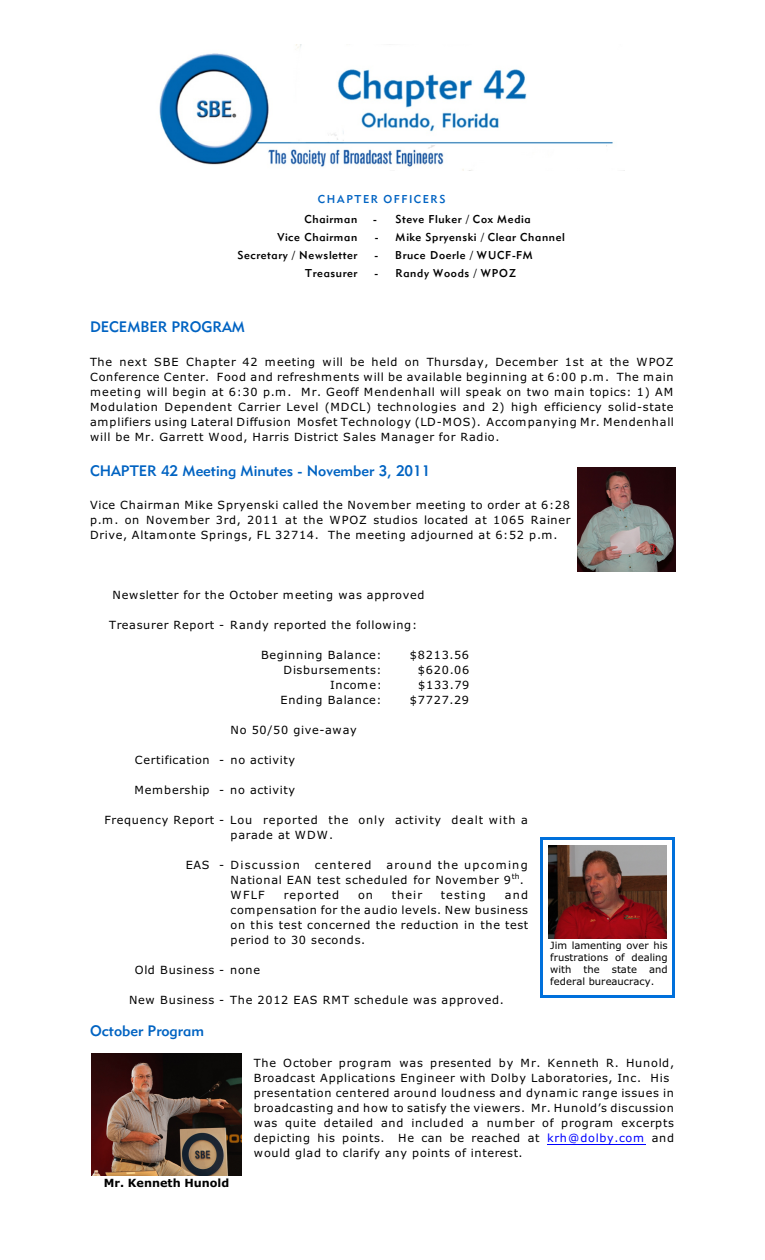
<style>
.page{position:relative;width:765px;height:1260px;background:#fff}
.page>*{position:absolute;margin:0;border:0;box-sizing:border-box;transform-origin:0 0}
.t1{font:15px "Geometric 415 BT Medium A";color:#0063c2}
.t2{font:11.25px/15px "Verdana";letter-spacing:.06em;color:#000;text-align:justify}
.t3{font:11.25px "Geometric 415 BT Medium A";letter-spacing:.06em;color:#000}
.t4{font:11.25px "Verdana";letter-spacing:.09em;color:#000}
.t5{font:700 11.25px "Verdana";color:#000}
.t6{font:11.25px "Geometric 415 BT Medium A";letter-spacing:.15em;color:#0063c2}
.t7{font:11.25px "Verdana";letter-spacing:.095em;color:#000}
.t8{font:11.25px "Verdana";letter-spacing:.085em;color:#000}
.t9{font:10px/12px "Verdana";color:#000;text-align:justify}
.t10{font:7.5px "Verdana";color:#000}
.s1{color:#00f}
</style>
<div class="page">
<hr style="left:547px;top:1144px;width:98px;height:1px;background:#00f">
<img style="left:159px;top:45px;width:466px;height:126px">
<img style="left:578px;top:468px;width:97px;height:103px">
<img style="left:549px;top:846px;width:117px;height:93px">
<hr style="left:540px;top:837px;width:2px;height:160px;background:#0070db">
<hr style="left:673px;top:837px;width:2px;height:160px;background:#0070db">
<hr style="left:540px;top:837px;width:135px;height:2px;background:#0070db">
<hr style="left:540px;top:995px;width:135px;height:2px;background:#0070db">
<img style="left:92px;top:1054px;width:149px;height:121px">
<p class="t6" style="left:318px;top:194px;width:129px">CHAPTER OFFICERS</p>
<p class="t3" style="left:304px;top:215px;width:55px">Chairman</p>
<p class="t3" style="left:373px;top:215px;width:159px">- Steve Fluker / Cox Media</p>
<p class="t3" style="left:277px;top:233px;width:82px">Vice Chairman</p>
<p class="t3" style="left:375px;top:233px;width:192px">- Mike Spryenski / Clear Channel</p>
<p class="t3" style="left:237px;top:251px;width:121px">Secretary / Newsletter</p>
<p class="t3" style="left:374px;top:251px;width:160px">- Bruce Doerle / WUCF-FM</p>
<p class="t3" style="left:305px;top:269px;width:54px">Treasurer</p>
<p class="t3" style="left:375px;top:269px;width:143px">- Randy Woods / WPOZ</p>
<h1 class="t1" style="left:90px;top:320px;width:157px">DECEMBER PROGRAM</h1>
<p class="t2" style="left:90px;top:355px;width:586px">The next SBE Chapter 42 meeting will be held on Thursday, December 1st at the WPOZ Conference Center. Food and refreshments will be available beginning at 6:00 p.m. The main meeting will begin at 6:30 p.m. Mr. Geoff Mendenhall will speak on two main topics: 1) AM Modulation Dependent Carrier Level (MDCL) technologies and 2) high efficiency solid-state amplifiers using Lateral Diffusion Mosfet Technology (LD-MOS). Accompanying Mr. Mendenhall will be Mr. Garrett Wood, Harris District Sales Manager for Radio.</p>
<h1 class="t1" style="left:90px;top:464px;width:342px">CHAPTER 42 Meeting Minutes - November 3, 2011</h1>
<p class="t2" style="left:90px;top:498px;width:482px">Vice Chairman Mike Spryenski called the November meeting to order at 6:28 p.m. on November 3rd, 2011 at the WPOZ studios located at 1065 Rainer Drive, Altamonte Springs, FL 32714. The meeting adjourned at 6:52 p.m.</p>
<p class="t2" style="left:112px;top:588px;width:313px">Newsletter for the October meeting was approved</p>
<p class="t2" style="left:109px;top:618px;width:310px">Treasurer Report - Randy reported the following:</p>
<p class="t2" style="left:261px;top:648px;width:122px">Beginning Balance:</p>
<p class="t2" style="left:410px;top:648px;width:61px">$8213.56</p>
<p class="t2" style="left:284px;top:663px;width:100px">Disbursements:</p>
<p class="t2" style="left:418px;top:663px;width:53px">$620.06</p>
<p class="t2" style="left:330px;top:678px;width:53px">Income:</p>
<p class="t2" style="left:418px;top:678px;width:53px">$133.79</p>
<p class="t2" style="left:281px;top:693px;width:102px">Ending Balance:</p>
<p class="t2" style="left:410px;top:693px;width:61px">$7727.29</p>
<p class="t2" style="left:231px;top:723px;width:128px">No 50/50 give-away</p>
<p class="t2" style="left:135px;top:753px;width:162px">Certification - no activity</p>
<p class="t2" style="left:134px;top:783px;width:162px">Membership - no activity</p>
<p class="t2" style="left:231px;top:813px;width:299px;text-indent:-126px">Frequency Report - Lou reported the only activity dealt with a parade at WDW.</p>
<p class="t4" style="left:186px;top:860px;width:116px">EAS - Discussion</p>
<p class="t7" style="left:315px;top:860px;width:58px">centered</p>
<p class="t2" style="left:231px;top:858px;width:299px;text-indent:156px">around the upcoming<br>National EAN test scheduled for November 9 .</p>
<p class="t10" style="left:512px;top:873px;width:9px">th</p>
<p class="t2" style="left:231px;top:888px;width:299px;text-indent:274px">and compensation for the audio levels. New business on this test concerned the reduction in the test period to 30 seconds.</p>
<p class="t2" style="left:135px;top:963px;width:127px">Old Business - none</p>
<p class="t2" style="left:129px;top:993px;width:376px">New Business - The 2012 EAS RMT schedule was approved.</p>
<h1 class="t1" style="left:90px;top:1025px;width:116px">October Program</h1>
<p class="t2" style="left:254px;top:1056px;width:422px;text-align:left">The October program was presented by Mr. Kenneth R. Hunold, Broadcast Applications Engineer with Dolby Laboratories, Inc. His presentation centered around loudness and dynamic range issues in broadcasting and how to satisfy the viewers. Mr. Hunold’s discussion was quite detailed and included a number of program excerpts depicting his points. He can be reached at <span class="s1">krh@dolby.com</span> and would glad to clarify any points of interest.</p>
<p class="t2" style="left:231px;top:888px;width:36px">WFLF</p>
<p class="t8" style="left:284px;top:890px;width:57px">reported</p>
<p class="t2" style="left:358px;top:888px;width:16px">on</p>
<p class="t2" style="left:392px;top:888px;width:32px">their</p>
<p class="t4" style="left:441px;top:890px;width:46px">testing</p>
<p class="t9" style="left:550px;top:940px;width:119px">Jim lamenting over his frustrations of dealing with the state and federal bureaucracy.</p>
<p class="t5" style="left:104px;top:1178px;width:127px">Mr. Kenneth Hunold</p>
</div>
